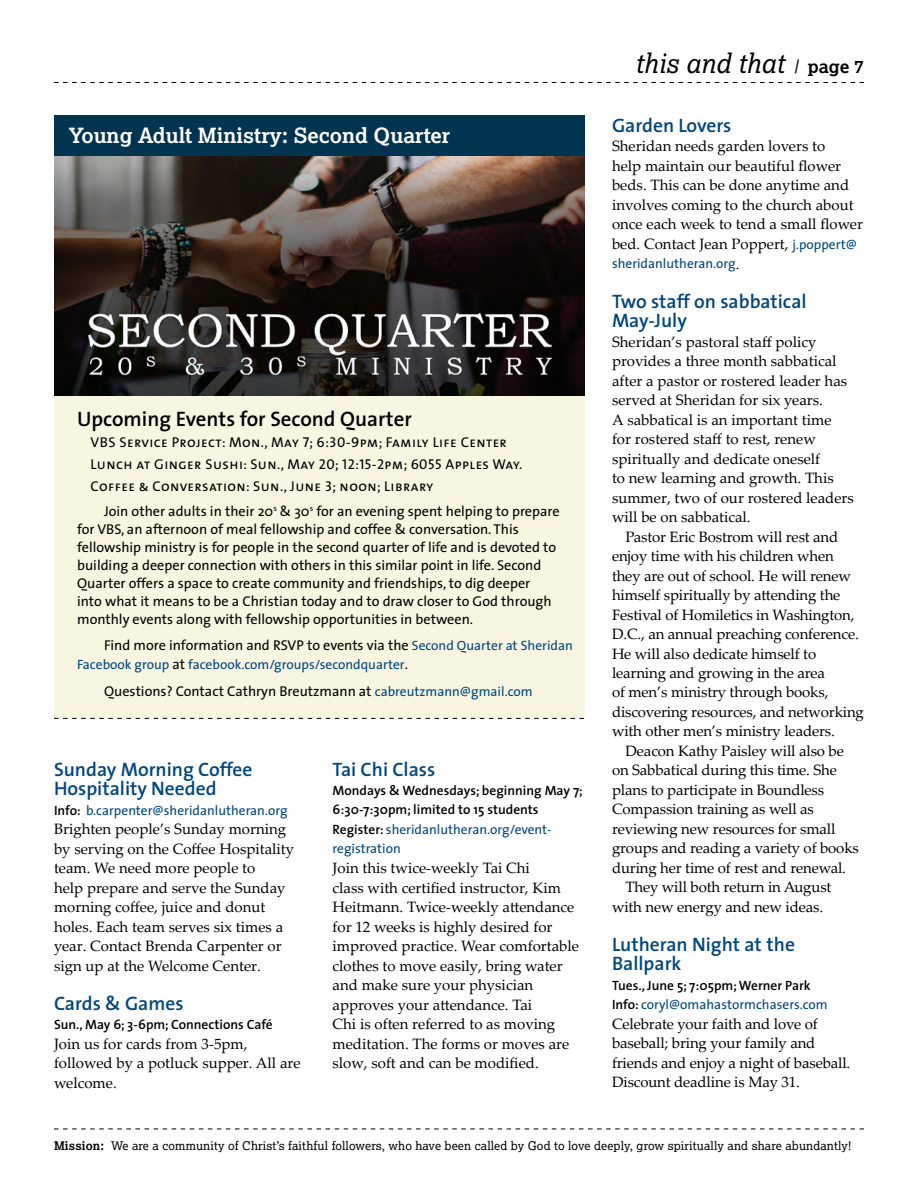
<style>
.page{position:relative;width:918px;height:1188px;background:#fff}
.page>*{position:absolute;margin:0;border:0;box-sizing:border-box;transform-origin:0 0}
.t1{font:italic 27px "Lexia";color:#000}
.t2{font:700 21px "Lexia";color:#fff}
.t3{font:600 21px "The Sans";color:#000}
.t4{font:600 19.5px/19.5px "The Sans";color:#00467f}
.t5{font:15px/19.5px "Palatino Linotype";color:#000}
.t6{font:14.25px/18px "The Sans";color:#000}
.t7{font:14.25px/21.8px "The Sans Caps";letter-spacing:.03em;color:#000}
.t8{font:600 13.5px/19.5px "The Sans";color:#000}
.t9{font:13.5px "The Sans";color:#00467f}
.t10{font:12px "Lexia";letter-spacing:.01em;color:#000}
.s1{font-size:13.5px;color:#00467f}
.s2{font-size:14.25px;color:#000}
.s3{font-weight:600;color:#000}
.s4{font-weight:400;color:#00467f}
.s5{font-size:18px}
.s6{font-weight:700;font-style:normal;font-size:18px}
.s7{font-family:"The Sans";font-size:13.5px;color:#00467f}
.s8{font-family:"Palatino Linotype";font-size:15px;color:#000}
.s9{font-weight:700}
</style>
<div class="page">
<svg style="left:54px;top:82px;width:810px;height:1px"></svg>
<svg style="left:54px;top:1129px;width:810px;height:1px"></svg>
<div style="left:54px;top:395px;width:531px;height:323px;background:#f8f6e1"></div>
<svg style="left:54px;top:718px;width:530px;height:1px"></svg>
<div style="left:54px;top:115px;width:531px;height:42px;background:#003450"></div>
<img style="left:54px;top:157px;width:530px;height:238px">
<h2 class="t2" style="left:69px;top:122px;width:383px">Young Adult Ministry: Second Quarter</h2>
<h2 class="t3" style="left:77px;top:401px;width:336px">Upcoming Events for Second Quarter</h2>
<p class="t7" style="left:91px;top:432px;width:433px">VBS Service Project: Mon., May 7; 6:30-9pm; Family Life Center<br>Lunch at Ginger Sushi: Sun., May 20; 12:15-2pm; 6055 Apples Way.<br>Coffee &amp; Conversation: Sun., June 3; noon; Library</p>
<p class="t6" style="left:77px;top:502px;width:484px;text-indent:27px">Join other adults in their 20<sup>s</sup> &amp; 30<sup>s</sup> for an evening spent helping to prepare for VBS, an afternoon of meal fellowship and coffee &amp; conversation. This fellowship ministry is for people in the second quarter of life and is devoted to building a deeper connection with others in this similar point in life. Second Quarter offers a space to create community and friendships, to dig deeper<br>into what it means to be a Christian today and to draw closer to God through monthly events along with fellowship opportunities in between.</p>
<p class="t6" style="left:104px;top:636px;width:470px">Find more information and RSVP to events via the <span class="s1">Second Quarter at Sheridan</span></p>
<p class="t9" style="left:77px;top:656px;width:332px">Facebook group <span class="s2">at</span> facebook.com/groups/secondquarter<span class="s2">.</span></p>
<p class="t6" style="left:104px;top:682px;width:430px">Questions? Contact Cathryn Breutzmann at <span class="s1">cabreutzmann@gmail.com</span></p>
<h3 class="t4" style="left:54px;top:759px;width:200px">Sunday Morning Coffee<br>Hospitality Needed</h3>
<p class="t9" style="left:54px;top:801px;width:235px"><span class="s3">Info:</span> b.carpenter@sheridanlutheran.org</p>
<p class="t5" style="left:54px;top:819px;width:242px">Brighten people’s Sunday morning by serving on the Coffee Hospitality team. We need more people to<br>help prepare and serve the Sunday morning coffee, juice and donut holes. Each team serves six times a year. Contact Brenda Carpenter or sign up at the Welcome Center.</p>
<h3 class="t4" style="left:54px;top:993px;width:131px">Cards &amp; Games</h3>
<p class="t8" style="left:54px;top:1014px;width:220px">Sun., May 6; 3-6pm; Connections Café</p>
<p class="t5" style="left:54px;top:1033px;width:248px">Join us for cards from 3-5pm, followed by a potluck supper. All are welcome.</p>
<h3 class="t4" style="left:333px;top:759px;width:104px">Tai Chi Class</h3>
<p class="t8" style="left:333px;top:780px;width:252px">Mondays &amp; Wednesdays; beginning May 7; 6:30-7:30pm; limited to 15 students Register: <span class="s4">sheridanlutheran.org/event&shy;registration</span></p>
<p class="t5" style="left:333px;top:858px;width:248px">Join this twice-weekly Tai Chi<br>class with certified instructor, Kim Heitmann. Twice-weekly attendance for 12 weeks is highly desired for improved practice. Wear comfortable clothes to move easily, bring water and make sure your physician approves your attendance. Tai<br>Chi is often referred to as moving meditation. The forms or moves are slow, soft and can be modified.</p>
<h1 class="t1" style="left:635px;top:47px;width:231px">this and that <span class="s5">|</span> <span class="s6">page 7</span></h1>
<h3 class="t4" style="left:612px;top:115px;width:121px">Garden Lovers</h3>
<p class="t5" style="left:612px;top:136px;width:253px">Sheridan needs garden lovers to<br>help maintain our beautiful flower beds. This can be done anytime and involves coming to the church about once each week to tend a small flower bed. Contact Jean Poppert, <span class="s7">j.poppert@</span></p>
<p class="t9" style="left:612px;top:255px;width:129px">sheridanlutheran.org<span class="s8">.</span></p>
<h3 class="t4" style="left:612px;top:291px;width:196px">Two staff on sabbatical<br>May-July</h3>
<p class="t5" style="left:612px;top:331px;width:243px">Sheridan’s pastoral staff policy provides a three month sabbatical after a pastor or rostered leader has served at Sheridan for six years.<br>A sabbatical is an important time for rostered staff to rest, renew spiritually and dedicate oneself<br>to new learning and growth. This summer, two of our rostered leaders will be on sabbatical.</p>
<p class="t5" style="left:612px;top:526px;width:253px;text-indent:14px">Pastor Eric Bostrom will rest and enjoy time with his children when they are out of school. He will renew himself spiritually by attending the Festival of Homiletics in Washington, D.C., an annual preaching conference.<br>He will also dedicate himself to learning and growing in the area<br>of men’s ministry through books, discovering resources, and networking with other men’s ministry leaders.</p>
<p class="t5" style="left:626px;top:741px;width:220px">Deacon Kathy Paisley will also be</p>
<p class="t5" style="left:612px;top:760px;width:226px">on Sabbatical during this time. She</p>
<p class="t5" style="left:612px;top:780px;width:214px">plans to participate in Boundless</p>
<p class="t5" style="left:612px;top:799px;width:203px">Compassion training as well as</p>
<p class="t5" style="left:612px;top:819px;width:225px">reviewing new resources for small</p>
<p class="t5" style="left:612px;top:838px;width:248px">groups and reading a variety of books</p>
<p class="t5" style="left:612px;top:858px;width:236px">during her time of rest and renewal.</p>
<p class="t5" style="left:626px;top:877px;width:207px">They will both return in August</p>
<p class="t5" style="left:612px;top:897px;width:213px">with new energy and new ideas.</p>
<h3 class="t4" style="left:612px;top:934px;width:185px">Lutheran Night at the<br>Ballpark</h3>
<p class="t8" style="left:612px;top:975px;width:217px">Tues., June 5; 7:05pm; Werner Park<br>Info: <span class="s4">coryl@omahastormchasers.com</span></p>
<p class="t5" style="left:612px;top:1014px;width:240px">Celebrate your faith and love of baseball; bring your family and friends and enjoy a night of baseball.<br>Discount deadline is May 31.</p>
<p class="t10" style="left:54px;top:1138px;width:799px"><span class="s9">Mission:</span> We are a community of Christ’s faithful followers, who have been called by God to love deeply, grow spiritually and share abundantly!</p>
</div>
